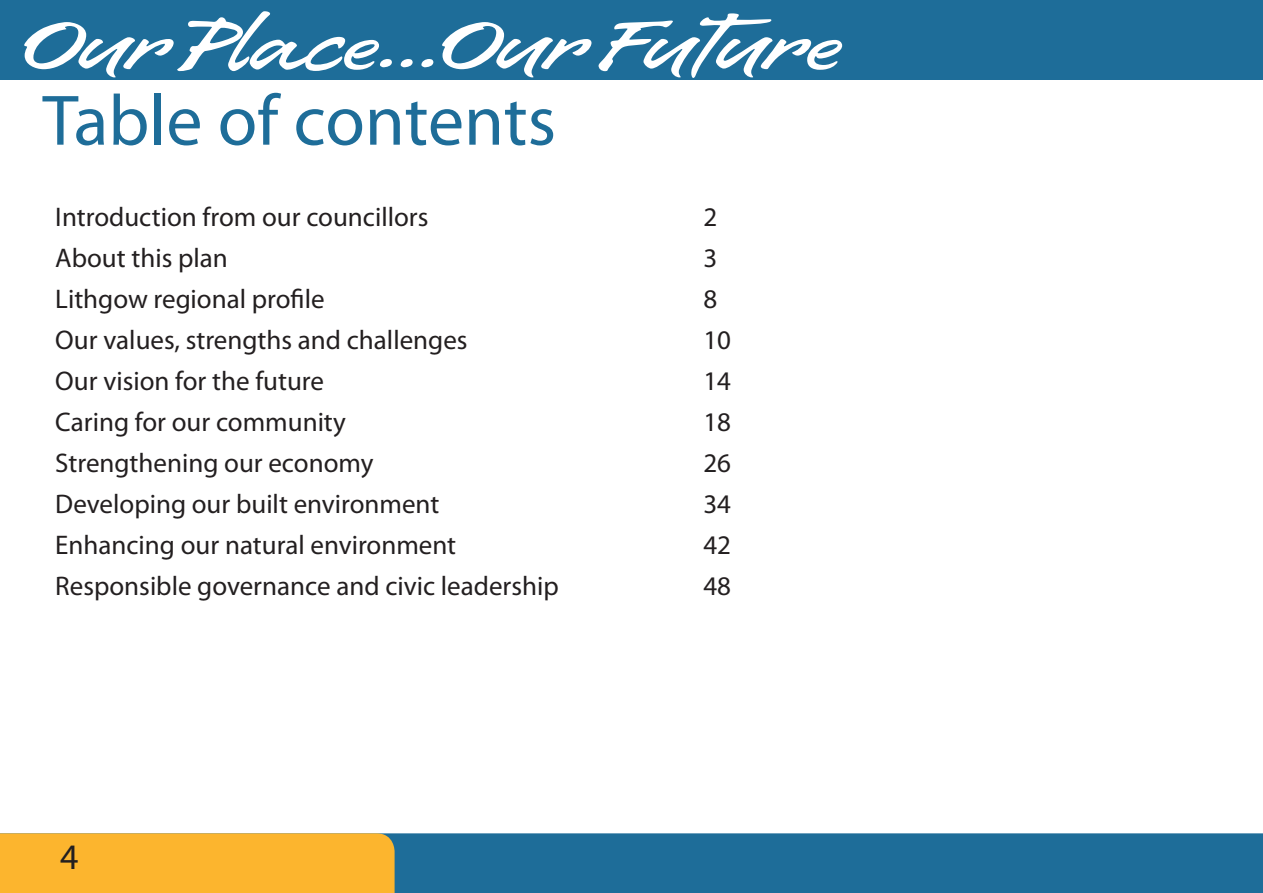
<style>
.page{position:relative;width:1263px;height:893px;background:#fff}
.page>*{position:absolute;margin:0;border:0;box-sizing:border-box;transform-origin:0 0}
.Pronto_lt_blue{font:72px "Pronto";color:#fff}
.General_heading{font:72px "Myriad Pro";color:#1e6d99}
.t1{font:36px "Myriad Pro";color:#231f20}
.t2{font:27px "Myriad Pro";color:#231f20}
</style>
<div class="page">
<div style="left:0;top:0;width:1263px;height:80px;background:#1e6d99"></div>
<div style="left:395px;top:833px;width:868px;height:60px;background:#1e6d99"></div>
<div style="left:0;top:833px;width:395px;height:60px;background:#fcb52e"></div>
<p class="Pronto_lt_blue" style="left:21px;top:0;width:820px">Our Place...Our Future</p>
<p class="General_heading" style="left:43px;top:76px;width:515px">Table of contents</p>
<p class="t2" style="left:55px;top:201px;width:375px">Introduction from our councillors</p>
<p class="t2" style="left:703px;top:201px;width:15px">2</p>
<p class="t2" style="left:55px;top:242px;width:174px">About this plan</p>
<p class="t2" style="left:703px;top:242px;width:15px">3</p>
<p class="t2" style="left:55px;top:283px;width:271px">Lithgow regional profile</p>
<p class="t2" style="left:703px;top:283px;width:15px">8</p>
<p class="t2" style="left:55px;top:323px;width:414px">Our values, strengths and challenges</p>
<p class="t2" style="left:703px;top:323px;width:29px">10</p>
<p class="t2" style="left:55px;top:364px;width:270px">Our vision for the future</p>
<p class="t2" style="left:703px;top:364px;width:29px">14</p>
<p class="t2" style="left:55px;top:405px;width:292px">Caring for our community</p>
<p class="t2" style="left:703px;top:405px;width:29px">18</p>
<p class="t2" style="left:55px;top:446px;width:320px">Strengthening our economy</p>
<p class="t2" style="left:703px;top:446px;width:29px">26</p>
<p class="t2" style="left:55px;top:487px;width:386px">Developing our built environment</p>
<p class="t2" style="left:703px;top:487px;width:29px">34</p>
<p class="t2" style="left:55px;top:528px;width:402px">Enhancing our natural environment</p>
<p class="t2" style="left:703px;top:528px;width:29px">42</p>
<p class="t2" style="left:55px;top:569px;width:505px">Responsible governance and civic leadership</p>
<p class="t2" style="left:703px;top:569px;width:29px">48</p>
<p class="t1" style="left:60px;top:835px;width:20px">4</p>
</div>
